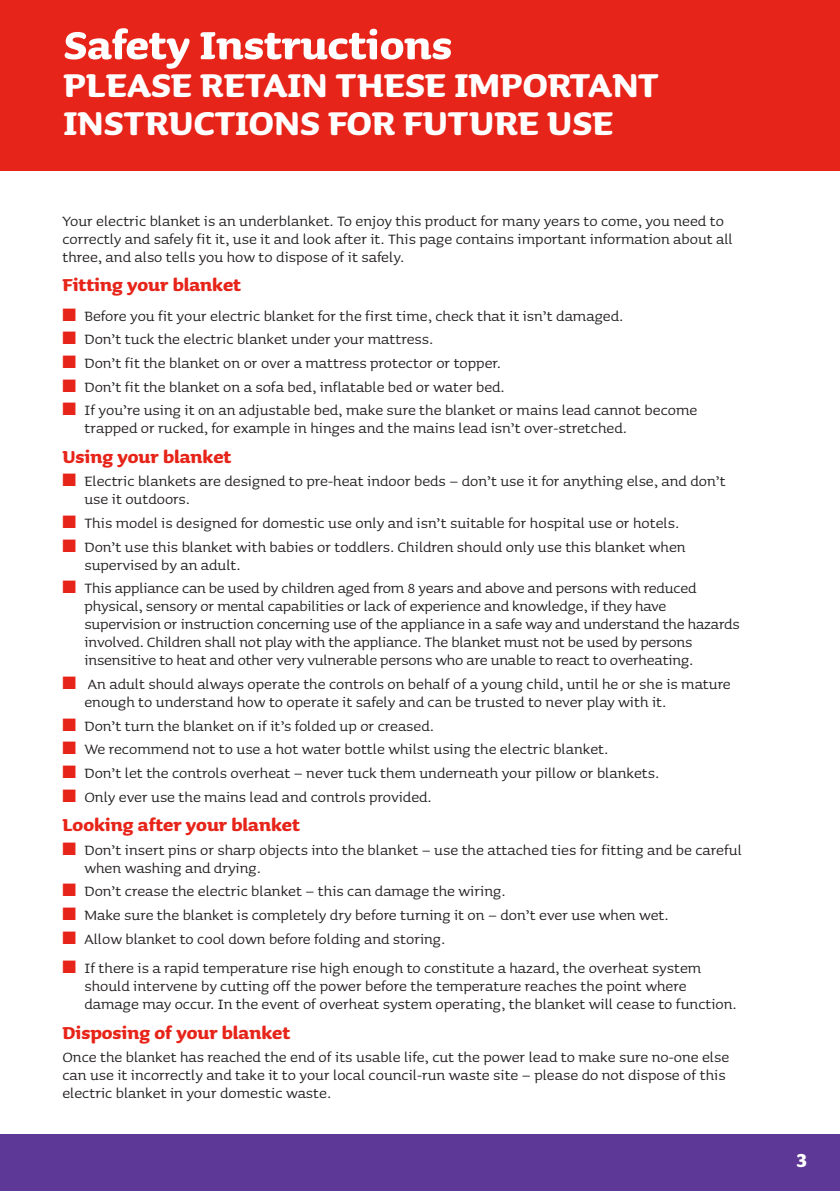
<style>
.page{position:relative;width:840px;height:1191px;background:#fff}
.page>*{position:absolute;margin:0;border:0;box-sizing:border-box;transform-origin:0 0}
.t1{font:700 50px "Sauna Pro";color:#fff}
.t2{font:700 42px/38px "Sauna Pro";color:#fff}
.t3{font:700 22px "Sauna Pro";color:#e72419}
.t4{font:18px/18px "Sauna Pro";color:#231f20}
.s1{color:#e72419}
</style>
<div class="page">
<div style="left:0;top:1134px;width:839px;height:57px;background:#5d3896"></div>
<div style="left:0;top:0;width:839px;height:170px;background:#e72419"></div>
<p class="t1" style="left:64px;top:16px;width:390px">Safety Instructions</p>
<p class="t2" style="left:64px;top:66px;width:596px">PLEASE RETAIN THESE IMPORTANT<br>INSTRUCTIONS FOR FUTURE USE</p>
<p class="t4" style="left:62px;top:212px;width:671px">Your electric blanket is an underblanket. To enjoy this product for many years to come, you need to correctly and safely fit it, use it and look after it. This page contains important information about all three, and also tells you how to dispose of it safely.</p>
<p class="t3" style="left:62px;top:272px;width:180px">Fitting your blanket</p>
<p class="t4" style="left:62px;top:307px;width:562px"><span class="s1">■</span> Before you fit your electric blanket for the first time, check that it isn’t damaged.</p>
<p class="t4" style="left:62px;top:330px;width:372px"><span class="s1">■</span> Don’t tuck the electric blanket under your mattress.</p>
<p class="t4" style="left:62px;top:354px;width:440px"><span class="s1">■</span> Don’t fit the blanket on or over a mattress protector or topper.</p>
<p class="t4" style="left:62px;top:378px;width:443px"><span class="s1">■</span> Don’t fit the blanket on a sofa bed, inflatable bed or water bed.</p>
<p class="t4" style="left:84px;top:401px;width:614px;text-indent:-22px"><span class="s1">■</span> If you’re using it on an adjustable bed, make sure the blanket or mains lead cannot become trapped or rucked, for example in hinges and the mains lead isn’t over-stretched.</p>
<p class="t3" style="left:62px;top:443px;width:170px">Using your blanket</p>
<p class="t4" style="left:84px;top:472px;width:642px;text-indent:-22px"><span class="s1">■</span> Electric blankets are designed to pre-heat indoor beds – don’t use it for anything else, and don’t use it outdoors.</p>
<p class="t4" style="left:62px;top:514px;width:618px"><span class="s1">■</span> This model is designed for domestic use only and isn’t suitable for hospital use or hotels.</p>
<p class="t4" style="left:84px;top:538px;width:602px;text-indent:-22px"><span class="s1">■</span> Don’t use this blanket with babies or toddlers. Children should only use this blanket when supervised by an adult.</p>
<p class="t4" style="left:84px;top:579px;width:656px;text-indent:-22px"><span class="s1">■</span> This appliance can be used by children aged from 8 years and above and persons with reduced physical, sensory or mental capabilities or lack of experience and knowledge, if they have supervision or instruction concerning use of the appliance in a safe way and understand the hazards involved. Children shall not play with the appliance. The blanket must not be used by persons insensitive to heat and other very vulnerable persons who are unable to react to overheating.</p>
<p class="t4" style="left:84px;top:675px;width:647px;text-indent:-22px"><span class="s1">■</span> An adult should always operate the controls on behalf of a young child, until he or she is mature enough to understand how to operate it safely and can be trusted to never play with it.</p>
<p class="t4" style="left:62px;top:717px;width:373px"><span class="s1">■</span> Don’t turn the blanket on if it’s folded up or creased.</p>
<p class="t4" style="left:62px;top:740px;width:547px"><span class="s1">■</span> We recommend not to use a hot water bottle whilst using the electric blanket.</p>
<p class="t4" style="left:62px;top:764px;width:598px"><span class="s1">■</span> Don’t let the controls overheat – never tuck them underneath your pillow or blankets.</p>
<p class="t4" style="left:62px;top:788px;width:370px"><span class="s1">■</span> Only ever use the mains lead and controls provided.</p>
<p class="t3" style="left:62px;top:812px;width:239px">Looking after your blanket</p>
<p class="t4" style="left:84px;top:841px;width:658px;text-indent:-22px"><span class="s1">■</span> Don’t insert pins or sharp objects into the blanket – use the attached ties for fitting and be careful when washing and drying.</p>
<p class="t4" style="left:62px;top:882px;width:444px"><span class="s1">■</span> Don’t crease the electric blanket – this can damage the wiring.</p>
<p class="t4" style="left:62px;top:906px;width:607px"><span class="s1">■</span> Make sure the blanket is completely dry before turning it on – don’t ever use when wet.</p>
<p class="t4" style="left:62px;top:930px;width:384px"><span class="s1">■</span> Allow blanket to cool down before folding and storing.</p>
<p class="t4" style="left:84px;top:959px;width:653px;text-indent:-22px"><span class="s1">■</span> If there is a rapid temperature rise high enough to constitute a hazard, the overheat system should intervene by cutting off the power before the temperature reaches the point where damage may occur. In the event of overheat system operating, the blanket will cease to function.</p>
<p class="t3" style="left:62px;top:1019px;width:229px">Disposing of your blanket</p>
<p class="t4" style="left:62px;top:1048px;width:668px">Once the blanket has reached the end of its usable life, cut the power lead to make sure no-one else can use it incorrectly and take it to your local council-run waste site – please do not dispose of this electric blanket in your domestic waste.</p>
</div>
